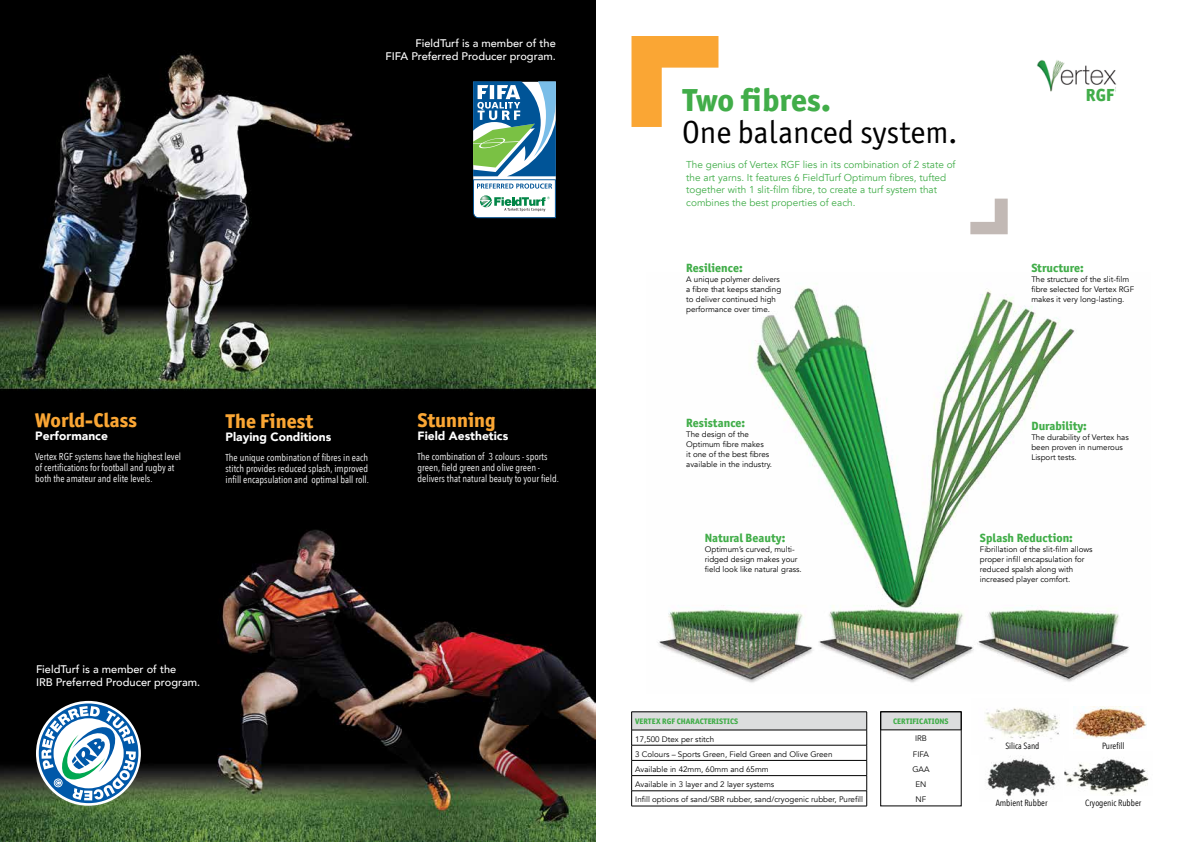
<style>
.page{position:relative;width:1191px;height:842px;background:#fff}
.page>*{position:absolute;margin:0;border:0;box-sizing:border-box;transform-origin:0 0}
.t1{font:32px "Officina Sans ITC Pro";color:#000}
.t2{font:800 32px "Officina Sans ITC Pro";letter-spacing:-.01em;color:#41ad49}
.t3{font:800 20px "Officina Sans ITC Pro";color:#faa634}
.t4{font:800 17.6px "Officina Sans ITC Pro";color:#41ad49}
.t5{font:800 12px "Officina Sans ITC Pro";color:#41ad49}
.t6{font:900 12px "Avenir";color:#fff}
.t7{font:500 11px/13px "Avenir";color:#fff}
.t8{font:10px/11px "Avenir Next Condensed";color:#fff}
.t9{font:10px/12.5px "Avenir";color:#41ad49}
.t10{font:9px "Avenir Next Condensed";color:#000}
.t11{font:8px/10px "Avenir";color:#000}
.t12{font:800 8px "Officina Sans ITC Pro";color:#41ad49}
</style>
<div class="page">
<img style="left:0;top:0;width:595px;height:842px">
<svg style="left:36px;top:701px;width:105px;height:105px"></svg>
<svg style="left:39px;top:703px;width:99px;height:100px"></svg>
<svg style="left:473px;top:81px;width:83px;height:137px"></svg>
<svg style="left:970px;top:199px;width:37px;height:35px"></svg>
<div style="left:631px;top:712px;width:235px;height:18px;background:#dcddde"></div>
<hr style="left:631px;top:712px;width:236px;height:1px;background:#000">
<hr style="left:631px;top:730px;width:236px;height:1px;background:#000">
<hr style="left:631px;top:745px;width:236px;height:1px;background:#000">
<hr style="left:631px;top:760px;width:236px;height:1px;background:#000">
<hr style="left:631px;top:775px;width:236px;height:1px;background:#000">
<hr style="left:631px;top:791px;width:236px;height:1px;background:#000">
<svg style="left:631px;top:712px;width:1px;height:94px"></svg>
<svg style="left:866px;top:712px;width:1px;height:94px"></svg>
<hr style="left:631px;top:806px;width:236px;height:1px;background:#000">
<svg style="left:631px;top:36px;width:87px;height:91px"></svg>
<img style="left:985px;top:708px;width:75px;height:35px">
<img style="left:1064px;top:759px;width:85px;height:36px">
<img style="left:1073px;top:706px;width:73px;height:32px">
<img style="left:987px;top:756px;width:69px;height:41px">
<img style="left:658px;top:288px;width:472px;height:395px">
<div style="left:880px;top:712px;width:81px;height:18px;background:#dcddde"></div>
<hr style="left:880px;top:711px;width:81px;height:1px;background:#000">
<svg style="left:961px;top:712px;width:1px;height:18px"></svg>
<hr style="left:880px;top:730px;width:81px;height:1px;background:#000">
<img style="left:1037px;top:60px;width:80px;height:32px">
<div style="left:1059px;top:85px;width:56px;height:7px;background:#fff"></div>
<h3 class="t7" style="left:385px;top:36px;width:172px;text-align:right">FieldTurf is a member of the<br>FIFA Preferred Producer program.</h3>
<h2 class="t3" style="left:35px;top:408px;width:103px">World-Class</h2>
<h3 class="t6" style="left:35px;top:426px;width:74px">Performance</h3>
<p class="t8" style="left:35px;top:451px;width:147px">Vertex RGF systems have the highest level of certifications for football and rugby at both the amateur and elite levels.</p>
<h2 class="t3" style="left:225px;top:408px;width:89px">The Finest</h2>
<h3 class="t6" style="left:225px;top:426px;width:107px">Playing Conditions</h3>
<p class="t8" style="left:225px;top:451px;width:145px;text-align:justify">The unique combination of fibres in each stitch provides reduced splash, improved infill encapsulation and optimal ball roll.</p>
<h2 class="t3" style="left:417px;top:408px;width:80px">Stunning</h2>
<h3 class="t6" style="left:417px;top:426px;width:92px">Field Aesthetics</h3>
<p class="t8" style="left:417px;top:451px;width:143px">The combination of 3 colours - sports green, field green and olive green - delivers that natural beauty to your field.</p>
<h3 class="t7" style="left:36px;top:662px;width:166px">FieldTurf is a member of the<br>IRB Preferred Producer program.</h3>
<h1 class="t2" style="left:682px;top:80px;width:150px">Two fibres.</h1>
<h1 class="t1" style="left:682px;top:113px;width:277px">One balanced system.</h1>
<p class="t9" style="left:686px;top:159px;width:271px">The genius of Vertex RGF lies in its combination of 2 state of the art yarns. It features 6 FieldTurf Optimum fibres, tufted together with 1 slit-film fibre, to create a turf system that combines the best properties of each.</p>
<h3 class="t5" style="left:686px;top:260px;width:58px">Resilience:</h3>
<p class="t11" style="left:686px;top:274px;width:96px">A unique polymer delivers a fibre that keeps standing to deliver continued high performance over time.</p>
<h3 class="t4" style="left:1086px;top:84px;width:30px">RGF</h3>
<h3 class="t5" style="left:1031px;top:260px;width:54px">Structure:</h3>
<p class="t11" style="left:1031px;top:274px;width:104px">The structure of the slit-film fibre selected for Vertex RGF makes it very long-lasting.</p>
<h3 class="t5" style="left:686px;top:416px;width:61px">Resistance:</h3>
<p class="t11" style="left:686px;top:430px;width:87px">The design of the<br>Optimum fibre makes<br>it one of the best fibres available in the industry.</p>
<h3 class="t5" style="left:705px;top:530px;width:82px">Natural Beauty:</h3>
<p class="t11" style="left:705px;top:544px;width:99px">Optimum’s curved, multi&shy;ridged design makes your field look like natural grass.</p>
<h3 class="t5" style="left:1031px;top:418px;width:57px">Durability:</h3>
<p class="t11" style="left:1031px;top:432px;width:99px">The durability of Vertex has been proven in numerous<br>Lisport tests.</p>
<h3 class="t5" style="left:980px;top:530px;width:94px">Splash Reduction:</h3>
<p class="t11" style="left:980px;top:544px;width:114px">Fibrillation of the slit-film allows proper infill encapsulation for reduced spalsh along with increased player comfort.</p>
<p class="t12" style="left:635px;top:716px;width:104px">VERTEX RGF CHARACTERISTICS</p>
<p class="t11" style="left:635px;top:731px;width:229px;line-height:15.2px">17,500 Dtex per stitch<br>3 Colours – Sports Green, Field Green and Olive Green Available in 42mm, 60mm and 65mm<br>Available in 3 layer and 2 layer systems<br>Infill options of sand/SBR rubber, sand/cryogenic rubber, Purefill</p>
<p class="t12" style="left:893px;top:716px;width:57px">CERTIFICATIONS</p>
<p class="t11" style="left:912px;top:731px;width:19px;line-height:15.2px;text-align:center">IRB<br>FIFA<br>GAA<br>EN<br>NF</p>
<p class="t10" style="left:1005px;top:738px;width:36px">Silica Sand</p>
<p class="t10" style="left:1102px;top:738px;width:24px">Purefill</p>
<p class="t10" style="left:995px;top:795px;width:53px">Ambient Rubber</p>
<p class="t10" style="left:1085px;top:795px;width:58px">Cryogenic Rubber</p>
</div>
